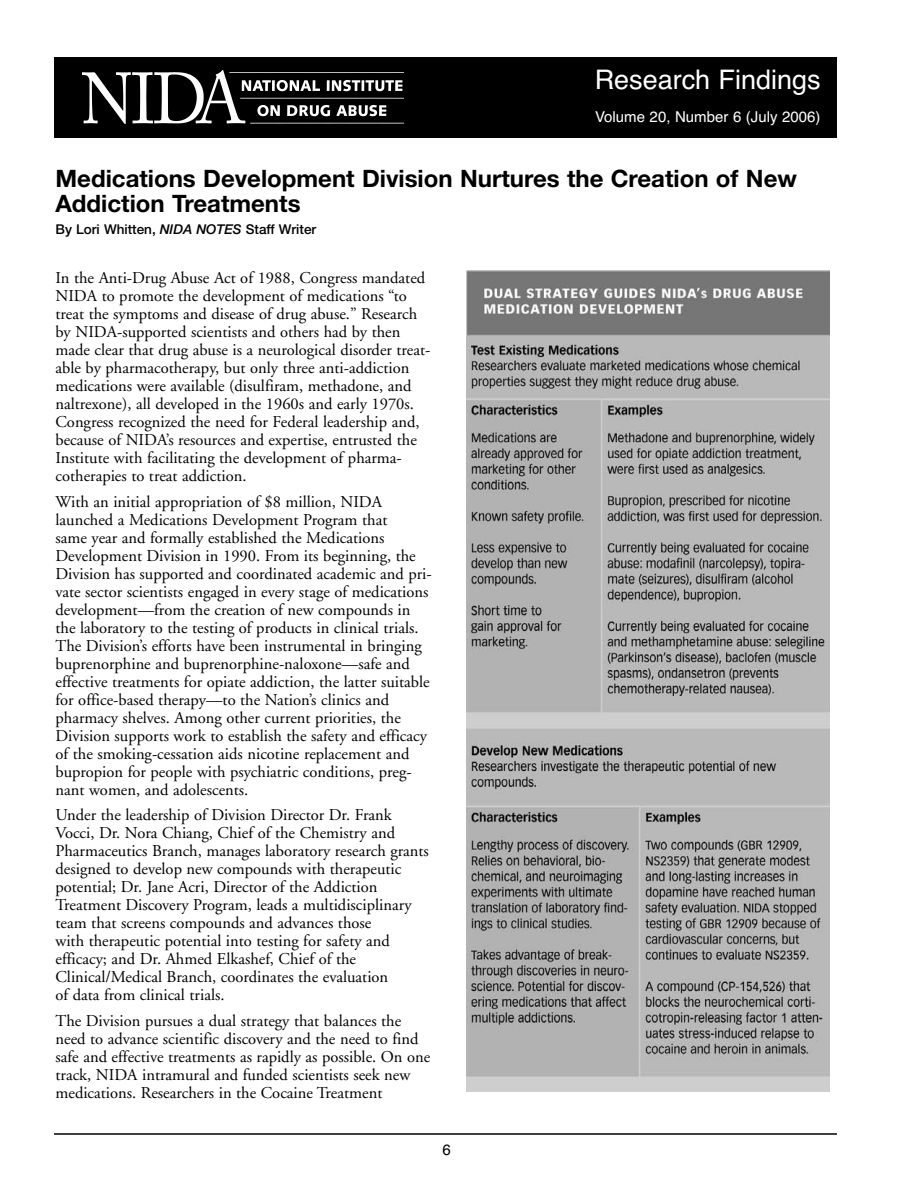
<style>
.page{position:relative;width:918px;height:1188px;background:#fff}
.page>*{position:absolute;margin:0;border:0;box-sizing:border-box;transform-origin:0 0}
.t1{font:27px "Helvetica";color:#fff}
.t2{font:700 24px/25.5px "Helvetica Neue";color:#000}
.t3{font:16.5px/18px "Adobe Garamond";color:#000}
.t4{font:15px "Helvetica";color:#fff}
.t5{font:15px "Helvetica";color:#000}
.t6{font:500 13.5px "Helvetica Neue";color:#000}
.s1{font-style:italic}
</style>
<div class="page">
<div style="left:54px;top:57px;width:783px;height:81px;background:#000"></div>
<img style="left:82px;top:70px;width:322px;height:53px">
<hr style="left:54px;top:1133px;width:783px;height:2px;background:#000">
<img style="left:466px;top:270px;width:363px;height:822px">
<h1 class="t1" style="left:595px;top:64px;width:227px">Research Findings</h1>
<p class="t4" style="left:595px;top:108px;width:227px">Volume 20, Number 6 (July 2006)</p>
<h2 class="t2" style="left:56px;top:167px;width:743px">Medications Development Division Nurtures the Creation of New<br>Addiction Treatments</h2>
<p class="t6" style="left:56px;top:224px;width:262px">By Lori Whitten, <span class="s1">NIDA NOTES</span> Staff Writer</p>
<p class="t3" style="left:56px;top:271px;width:377px">In the Anti-Drug Abuse Act of 1988, Congress mandated NIDA to promote the development of medications “to treat the symptoms and disease of drug abuse.” Research by NIDA-supported scientists and others had by then made clear that drug abuse is a neurological disorder treat&shy;able by pharmacotherapy, but only three anti-addiction medications were available (disulfiram, methadone, and naltrexone), all developed in the 1960s and early 1970s.<br>Congress recognized the need for Federal leadership and, because of NIDA’s resources and expertise, entrusted the Institute with facilitating the development of pharma&shy;cotherapies to treat addiction.</p>
<p class="t3" style="left:56px;top:494px;width:378px">With an initial appropriation of $8 million, NIDA launched a Medications Development Program that<br>same year and formally established the Medications Development Division in 1990. From its beginning, the Division has supported and coordinated academic and pri&shy;vate sector scientists engaged in every stage of medications development—from the creation of new compounds in the laboratory to the testing of products in clinical trials.<br>The Division’s efforts have been instrumental in bringing buprenorphine and buprenorphine-naloxone—safe and effective treatments for opiate addiction, the latter suitable for office-based therapy—to the Nation’s clinics and pharmacy shelves. Among other current priorities, the Division supports work to establish the safety and efficacy of the smoking-cessation aids nicotine replacement and bupropion for people with psychiatric conditions, preg&shy;nant women, and adolescents.</p>
<p class="t3" style="left:55px;top:808px;width:375px">Under the leadership of Division Director Dr. Frank Vocci, Dr. Nora Chiang, Chief of the Chemistry and Pharmaceutics Branch, manages laboratory research grants designed to develop new compounds with therapeutic potential; Dr. Jane Acri, Director of the Addiction Treatment Discovery Program, leads a multidisciplinary team that screens compounds and advances those<br>with therapeutic potential into testing for safety and efficacy; and Dr. Ahmed Elkashef, Chief of the Clinical/Medical Branch, coordinates the evaluation<br>of data from clinical trials.</p>
<p class="t3" style="left:55px;top:1013px;width:376px">The Division pursues a dual strategy that balances the need to advance scientific discovery and the need to find safe and effective treatments as rapidly as possible. On one track, NIDA intramural and funded scientists seek new medications. Researchers in the Cocaine Treatment</p>
<p class="t5" style="left:443px;top:1142px;width:10px">6</p>
</div>
